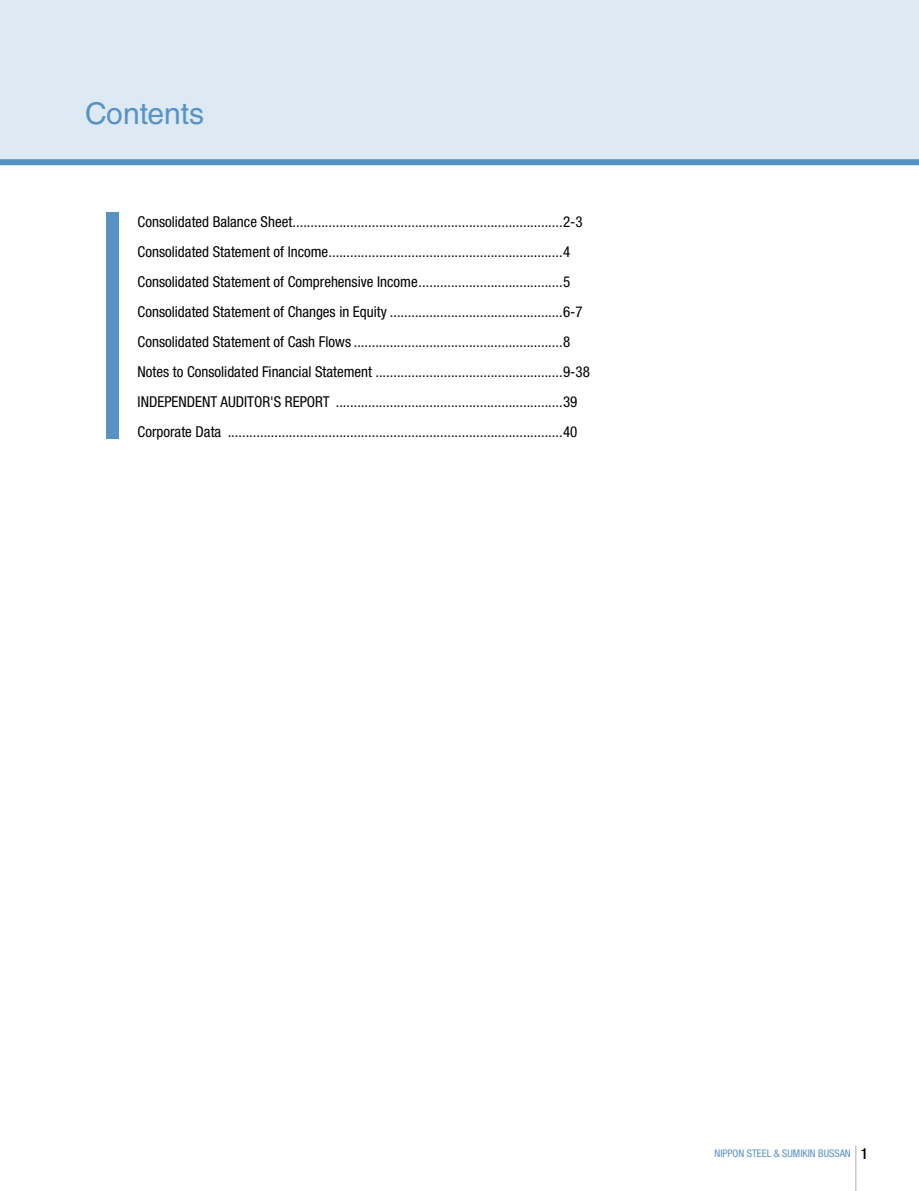
<style>
.page{position:relative;width:919px;height:1191px;background:#fff}
.page>*{position:absolute;margin:0;border:0;box-sizing:border-box;transform-origin:0 0}
.t1{font:30px "Helvetica LT Std";color:#5792c5}
.t2{font:condensed 15px/30px "Helvetica Neue";color:#000}
.t3{font:condensed 10.5px "Helvetica Neue";color:#5792c5}
.s1{font-size:15px;color:#000}
</style>
<div class="page">
<hr style="left:854px;top:1145px;width:2px;height:46px;background:#c9caca">
<div style="left:0;top:0;width:918px;height:162px;background:#dde9f3"></div>
<div style="left:0;top:159px;width:918px;height:6px;background:#5792c5"></div>
<div style="left:106px;top:212px;width:13px;height:226px;background:#5792c5"></div>
<h1 class="t1" style="left:85px;top:96px;width:121px">Contents</h1>
<p class="t2" style="left:138px;top:206px;width:454px">Consolidated Balance Sheet...........................................................................2-3<br>Consolidated Statement of Income.................................................................4<br>Consolidated Statement of Comprehensive Income........................................5<br>Consolidated Statement of Changes in Equity ................................................6-7<br>Consolidated Statement of Cash Flows ..........................................................8<br>Notes to Consolidated Financial Statement ....................................................9-38<br>INDEPENDENT AUDITOR'S REPORT ...............................................................39<br>Corporate Data .............................................................................................40</p>
<p class="t3" style="left:714px;top:1146px;width:155px">NIPPON STEEL &amp; SUMIKIN BUSSAN <span class="s1">1</span></p>
</div>
